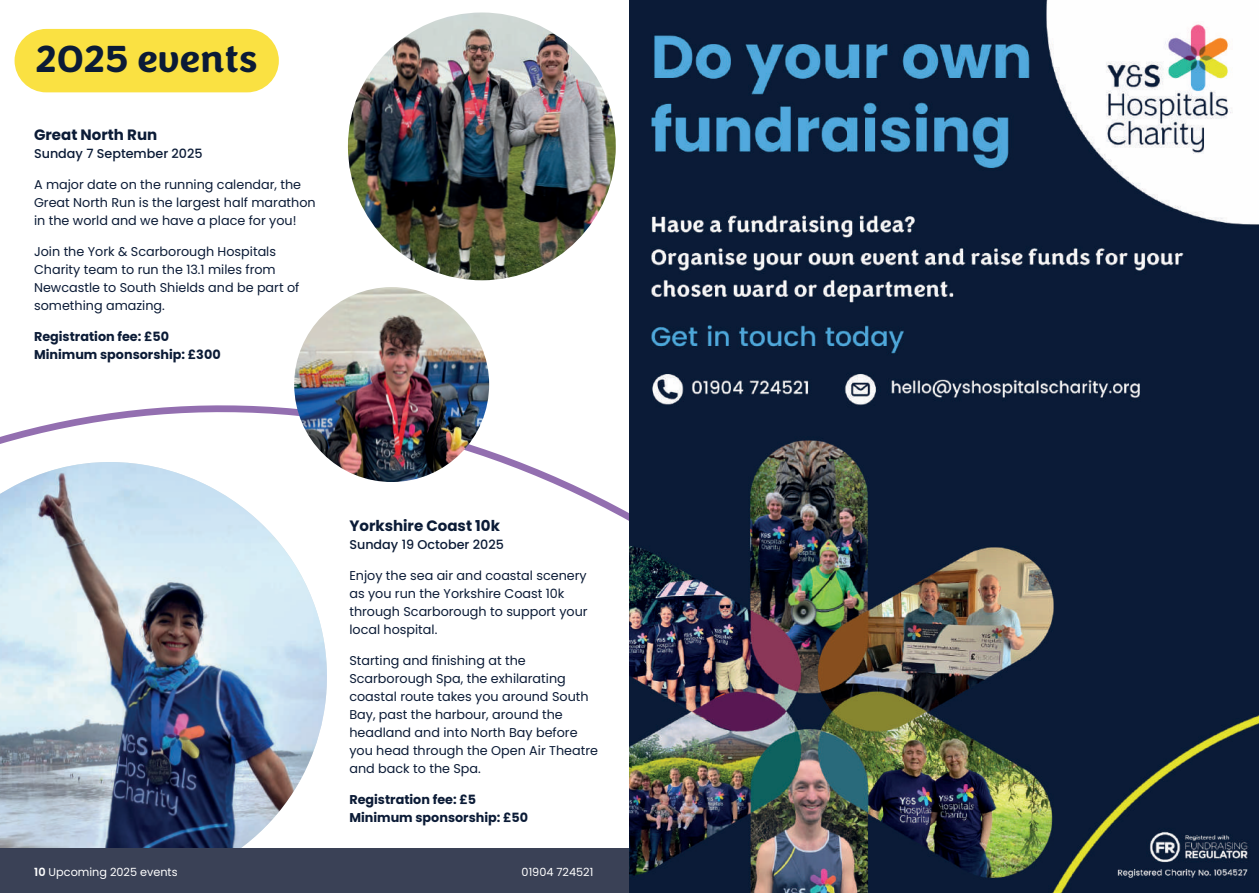
<style>
.page{position:relative;width:1259px;height:893px;background:#fff}
.page>*{position:absolute;margin:0;border:0;box-sizing:border-box;transform-origin:0 0}
.t1{font:700 39px "Congenial";color:#0b1b36}
.t2{font:700 15px "Poppins";color:#0b1b36}
.t3{font:12.75px/18px "Poppins";color:#0b1b36}
.t4{font:700 12.75px/18px "Poppins";color:#0b1b36}
.t5{font:500 12.75px "Poppins";color:#0b1b36}
.t6{font:11.25px "Poppins";color:#fff}
.s1{font-weight:600}
</style>
<div class="page">
<svg style="left:0;top:380px;width:629px;height:141px"></svg>
<svg style="left:0;top:438px;width:294px;height:24px"></svg>
<img style="left:0;top:462px;width:347px;height:386px">
<div style="left:0;top:848px;width:1259px;height:45px;background:#3a4156"></div>
<div style="left:15px;top:29px;width:264px;height:63px;background:#fae142;border-radius:32px"></div>
<img style="left:347px;top:13px;width:269px;height:268px">
<img style="left:294px;top:287px;width:195px;height:195px">
<img style="left:629px;top:0;width:630px;height:893px">
<h1 class="t1" style="left:36px;top:34px;width:223px">2025 events</h1>
<p class="t2" style="left:34px;top:126px;width:125px">Great North Run</p>
<p class="t5" style="left:34px;top:147px;width:170px">Sunday 7 September 2025</p>
<p class="t3" style="left:34px;top:176px;width:283px">A major date on the running calendar, the<br>Great North Run is the largest half marathon in the world and we have a place for you!</p>
<p class="t3" style="left:34px;top:243px;width:267px">Join the York &amp; Scarborough Hospitals Charity team to run the 13.1 miles from Newcastle to South Shields and be part of something amazing.</p>
<p class="t4" style="left:34px;top:327px;width:188px">Registration fee: £50<br>Minimum sponsorship: £300</p>
<p class="t2" style="left:349px;top:517px;width:152px">Yorkshire Coast 10k</p>
<p class="t5" style="left:349px;top:537px;width:156px">Sunday 19 October 2025</p>
<p class="t3" style="left:349px;top:567px;width:240px">Enjoy the sea air and coastal scenery as you run the Yorkshire Coast 10k through Scarborough to support your local hospital.</p>
<p class="t3" style="left:349px;top:651px;width:250px">Starting and finishing at the<br>Scarborough Spa, the exhilarating coastal route takes you around South<br>Bay, past the harbour, around the headland and into North Bay before you head through the Open Air Theatre and back to the Spa.</p>
<p class="t4" style="left:349px;top:790px;width:180px">Registration fee: £5<br>Minimum sponsorship: £50</p>
<p class="t6" style="left:34px;top:865px;width:145px"><span class="s1">10</span> Upcoming 2025 events</p>
<p class="t6" style="left:521px;top:865px;width:73px">01904 724521</p>
</div>
